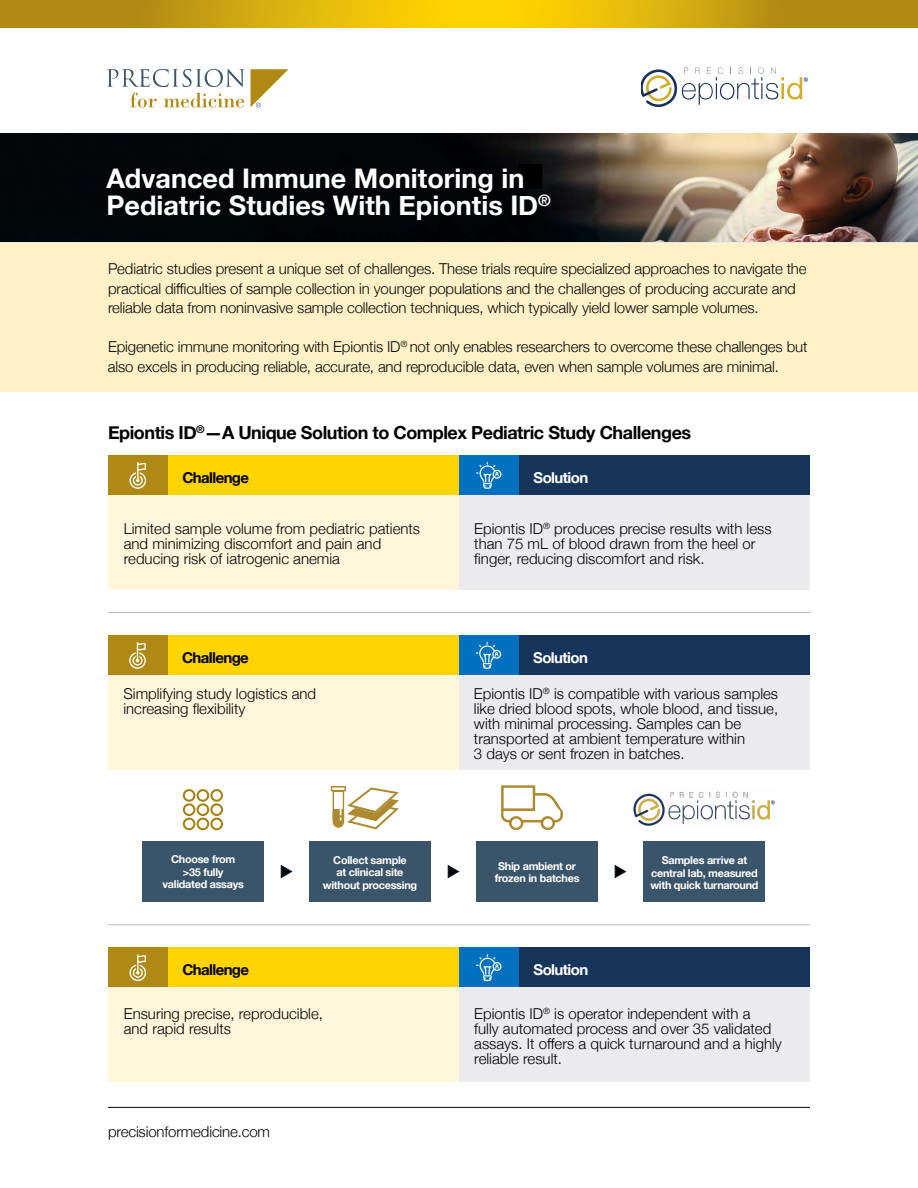
<style>
.page{position:relative;width:918px;height:1188px;background:#fff}
.page>*{position:absolute;margin:0;border:0;box-sizing:border-box;transform-origin:0 0}
.t1{font:700 27px/27px "Helvetica Neue";color:#fff}
.t2{font:700 18px "Helvetica Neue";letter-spacing:-.025em;color:#000}
.t3{font:300 15px/15px "Helvetica Neue";color:#000}
.t4{font:300 15px/19.5px "Helvetica Neue";letter-spacing:-.01em;color:#060707}
.t5{font:700 15px "Helvetica Neue";letter-spacing:-.04em;color:#000}
.t6{font:700 15px "Helvetica Neue";letter-spacing:-.04em;color:#fff}
.t7{font:700 10.8px/12.1px "Helvetica Neue";letter-spacing:-.025em;color:#fff;text-align:center}
</style>
<div class="page">
<hr style="left:108px;top:1107px;width:702px;height:1px;background:#000">
<div style="left:108px;top:947px;width:351px;height:41px;background:#ffd400"></div>
<div style="left:108px;top:947px;width:60px;height:41px;background:#af8913"></div>
<svg style="left:129px;top:954px;width:17px;height:27px"></svg>
<div style="left:459px;top:947px;width:351px;height:41px;background:#17355b"></div>
<div style="left:459px;top:947px;width:60px;height:41px;background:#0071be"></div>
<svg style="left:476px;top:954px;width:25px;height:27px"></svg>
<div style="left:108px;top:988px;width:351px;height:94px;background:#fff6db"></div>
<div style="left:459px;top:988px;width:351px;height:94px;background:#ebebef"></div>
<img style="left:0;top:134px;width:918px;height:108px">
<svg style="left:107px;top:69px;width:137px;height:18px"></svg>
<svg style="left:130px;top:93px;width:27px;height:15px"></svg>
<svg style="left:164px;top:93px;width:80px;height:15px"></svg>
<svg style="left:251px;top:69px;width:37px;height:39px"></svg>
<svg style="left:0;top:0;width:918px;height:27px;background:#d1a80e"></svg>
<svg style="left:641px;top:67px;width:167px;height:40px"></svg>
<div style="left:0;top:243px;width:918px;height:148px;background:#fff1c7"></div>
<div style="left:519px;top:164px;width:23px;height:24px;background:#000"></div>
<div style="left:108px;top:455px;width:351px;height:41px;background:#ffd400"></div>
<div style="left:108px;top:455px;width:60px;height:41px;background:#af8913"></div>
<svg style="left:129px;top:462px;width:17px;height:27px"></svg>
<div style="left:459px;top:455px;width:351px;height:41px;background:#17355b"></div>
<div style="left:459px;top:455px;width:60px;height:41px;background:#0071be"></div>
<svg style="left:476px;top:462px;width:25px;height:27px"></svg>
<hr style="left:108px;top:612px;width:702px;height:1px;background:#b7c0c7">
<div style="left:108px;top:495px;width:351px;height:95px;background:#fff6db"></div>
<div style="left:459px;top:495px;width:351px;height:95px;background:#ebebef"></div>
<svg style="left:281px;top:865px;width:11px;height:13px"></svg>
<div style="left:309px;top:841px;width:122px;height:61px;background:#3a546a"></div>
<svg style="left:331px;top:786px;width:68px;height:43px"></svg>
<div style="left:476px;top:841px;width:122px;height:61px;background:#3a546a"></div>
<svg style="left:501px;top:785px;width:62px;height:45px"></svg>
<div style="left:643px;top:841px;width:122px;height:61px;background:#3a546a"></div>
<img style="left:633px;top:791px;width:142px;height:35px">
<svg style="left:448px;top:865px;width:11px;height:13px"></svg>
<svg style="left:614px;top:865px;width:13px;height:14px"></svg>
<div style="left:142px;top:841px;width:122px;height:61px;background:#3a546a"></div>
<div style="left:183px;top:789px;width:12px;height:13px;border:2px solid #a67f12;border-radius:50%"></div>
<div style="left:197px;top:789px;width:12px;height:13px;border:2px solid #a67f12;border-radius:50%"></div>
<div style="left:210px;top:789px;width:13px;height:13px;border:2px solid #a67f12;border-radius:50%"></div>
<div style="left:183px;top:803px;width:12px;height:13px;border:2px solid #a67f12;border-radius:50%"></div>
<div style="left:197px;top:803px;width:12px;height:13px;border:2px solid #a67f12;border-radius:50%"></div>
<div style="left:210px;top:803px;width:13px;height:13px;border:2px solid #a67f12;border-radius:50%"></div>
<div style="left:183px;top:818px;width:12px;height:12px;border:2px solid #a67f12;border-radius:50%"></div>
<div style="left:197px;top:818px;width:12px;height:12px;border:2px solid #a67f12;border-radius:50%"></div>
<div style="left:210px;top:818px;width:13px;height:12px;border:2px solid #a67f12;border-radius:50%"></div>
<div style="left:108px;top:635px;width:350px;height:41px;background:#ffd400"></div>
<div style="left:108px;top:635px;width:59px;height:41px;background:#af8913"></div>
<svg style="left:129px;top:642px;width:17px;height:27px"></svg>
<div style="left:459px;top:635px;width:350px;height:41px;background:#17355b"></div>
<div style="left:459px;top:635px;width:59px;height:41px;background:#0071be"></div>
<svg style="left:476px;top:642px;width:25px;height:27px"></svg>
<div style="left:108px;top:675px;width:350px;height:95px;background:#fff6db"></div>
<div style="left:459px;top:675px;width:350px;height:95px;background:#ebebef"></div>
<hr style="left:108px;top:924px;width:702px;height:1px;background:#b7c0c7">
<h1 class="t1" style="left:106px;top:166px;width:446px">Advanced Immune Monitoring in<br>Pediatric Studies With Epiontis ID<sup>®</sup></h1>
<p class="t4" style="left:108px;top:258px;width:700px">Pediatric studies present a unique set of challenges. These trials require specialized approaches to navigate the practical difficulties of sample collection in younger populations and the challenges of producing accurate and reliable data from noninvasive sample collection techniques, which typically yield lower sample volumes.</p>
<p class="t4" style="left:108px;top:336px;width:701px">Epigenetic immune monitoring with Epiontis ID<sup>®</sup> not only enables researchers to overcome these challenges but also excels in producing reliable, accurate, and reproducible data, even when sample volumes are minimal.</p>
<p class="t2" style="left:108px;top:418px;width:585px">Epiontis ID<sup>®</sup>—A Unique Solution to Complex Pediatric Study Challenges</p>
<p class="t5" style="left:182px;top:465px;width:68px">Challenge</p>
<p class="t6" style="left:534px;top:465px;width:56px">Solution</p>
<p class="t3" style="left:124px;top:520px;width:298px">Limited sample volume from pediatric patients and minimizing discomfort and pain and reducing risk of iatrogenic anemia</p>
<p class="t3" style="left:474px;top:520px;width:299px">Epiontis ID<sup>®</sup> produces precise results with less than 75 mL of blood drawn from the heel or finger, reducing discomfort and risk.</p>
<p class="t5" style="left:182px;top:645px;width:68px">Challenge</p>
<p class="t6" style="left:533px;top:645px;width:56px">Solution</p>
<p class="t3" style="left:123px;top:685px;width:194px">Simplifying study logistics and increasing flexibility</p>
<p class="t3" style="left:474px;top:685px;width:306px">Epiontis ID<sup>®</sup> is compatible with various samples like dried blood spots, whole blood, and tissue, with minimal processing. Samples can be transported at ambient temperature within<br>3 days or sent frozen in batches.</p>
<p class="t7" style="left:163px;top:854px;width:83px">Choose from &gt;35 fully validated assays</p>
<p class="t7" style="left:323px;top:855px;width:96px">Collect sample<br>at clinical site without processing</p>
<p class="t7" style="left:495px;top:860px;width:86px">Ship ambient or frozen in batches</p>
<p class="t7" style="left:650px;top:855px;width:110px">Samples arrive at central lab, measured with quick turnaround</p>
<p class="t5" style="left:182px;top:958px;width:68px">Challenge</p>
<p class="t6" style="left:534px;top:958px;width:56px">Solution</p>
<p class="t3" style="left:124px;top:1006px;width:201px">Ensuring precise, reproducible, and rapid results</p>
<p class="t3" style="left:474px;top:1006px;width:309px">Epiontis ID<sup>®</sup> is operator independent with a<br>fully automated process and over 35 validated assays. It offers a quick turnaround and a highly reliable result.</p>
<p class="t3" style="left:108px;top:1123px;width:164px">precisionformedicine.com</p>
</div>
